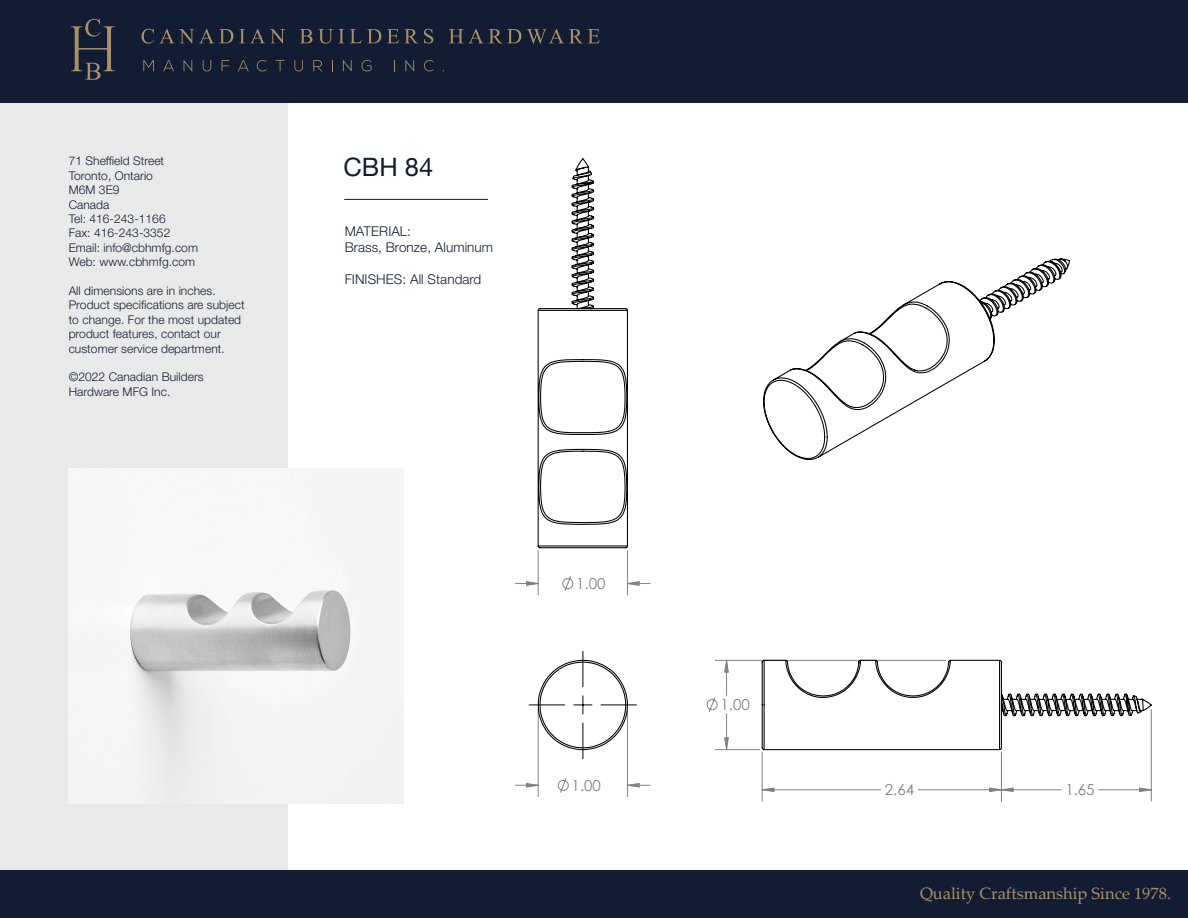
<style>
.page{position:relative;width:1188px;height:918px;background:#fff}
.page>*{position:absolute;margin:0;border:0;box-sizing:border-box;transform-origin:0 0}
.t1{font:25.5px "Helvetica Neue LT Std";color:#121c33}
.t2{font:16.5px "Palatino Linotype";color:#a89169}
.t3{font:15.15px "Century Gothic";color:#808180}
.t4{font:300 13.5px/16.2px "Helvetica Neue LT Std";letter-spacing:.005em;color:#121c33}
.t5{font:300 12px/14.4px "Helvetica Neue LT Std";letter-spacing:.005em;color:#121c33}
</style>
<div class="page">
<div style="left:0;top:0;width:288px;height:918px;background:#e9e9e9"></div>
<div style="left:0;top:0;width:1188px;height:102px;background:#121c33"></div>
<div style="left:0;top:870px;width:1188px;height:48px;background:#121c33"></div>
<hr style="left:344px;top:199px;width:144px;height:1px;background:#121c33">
<svg style="left:143px;top:60px;width:11px;height:11px"></svg>
<svg style="left:163px;top:60px;width:11px;height:11px"></svg>
<svg style="left:184px;top:60px;width:8px;height:11px"></svg>
<svg style="left:203px;top:60px;width:8px;height:12px"></svg>
<svg style="left:222px;top:60px;width:7px;height:11px"></svg>
<svg style="left:238px;top:60px;width:11px;height:11px"></svg>
<svg style="left:257px;top:60px;width:10px;height:11px"></svg>
<svg style="left:276px;top:60px;width:9px;height:11px"></svg>
<svg style="left:294px;top:60px;width:9px;height:12px"></svg>
<svg style="left:313px;top:60px;width:9px;height:11px"></svg>
<svg style="left:343px;top:60px;width:9px;height:11px"></svg>
<svg style="left:362px;top:60px;width:9px;height:11px"></svg>
<svg style="left:405px;top:60px;width:9px;height:11px"></svg>
<svg style="left:424px;top:60px;width:10px;height:11px"></svg>
<svg style="left:141px;top:29px;width:92px;height:15px"></svg>
<svg style="left:239px;top:29px;width:46px;height:15px"></svg>
<svg style="left:300px;top:29px;width:12px;height:14px"></svg>
<svg style="left:318px;top:29px;width:26px;height:15px"></svg>
<svg style="left:350px;top:29px;width:31px;height:14px"></svg>
<svg style="left:387px;top:29px;width:31px;height:14px"></svg>
<svg style="left:424px;top:29px;width:9px;height:15px"></svg>
<svg style="left:449px;top:29px;width:72px;height:14px"></svg>
<svg style="left:527px;top:29px;width:73px;height:15px"></svg>
<svg style="left:71px;top:19px;width:44px;height:61px"></svg>
<svg style="left:563px;top:576px;width:10px;height:5px"></svg>
<hr style="left:538px;top:709px;width:1px;height:88px;background:#808180">
<hr style="left:627px;top:709px;width:1px;height:88px;background:#808180">
<hr style="left:762px;top:752px;width:1px;height:49px;background:#808180">
<hr style="left:1001px;top:752px;width:1px;height:49px;background:#808180">
<hr style="left:1151px;top:710px;width:1px;height:91px;background:#808180">
<hr style="left:627px;top:551px;width:1px;height:44px;background:#808180">
<hr style="left:538px;top:551px;width:1px;height:44px;background:#808180">
<svg style="left:526px;top:582px;width:625px;height:210px"></svg>
<svg style="left:537px;top:659px;width:92px;height:92px"></svg>
<svg style="left:761px;top:659px;width:391px;height:92px"></svg>
<svg style="left:537px;top:158px;width:91px;height:391px"></svg>
<svg style="left:763px;top:258px;width:307px;height:202px"></svg>
<img style="left:69px;top:468px;width:334px;height:335px">
<p class="t5" style="left:69px;top:154px;width:131px">71 Sheffield Street<br>Toronto, Ontario<br>M6M 3E9<br>Canada<br>Tel: 416-243-1166<br>Fax: 416-243-3352<br>Email: info@cbhmfg.com<br>Web: www.cbhmfg.com</p>
<p class="t5" style="left:69px;top:283px;width:177px">All dimensions are in inches.<br>Product specifications are subject to change. For the most updated product features, contact our customer service department.</p>
<p class="t5" style="left:69px;top:370px;width:136px">©2022 Canadian Builders<br>Hardware MFG Inc.</p>
<h1 class="t1" style="left:344px;top:152px;width:91px">CBH 84</h1>
<p class="t4" style="left:345px;top:223px;width:150px">MATERIAL:<br>Brass, Bronze, Aluminum</p>
<p class="t4" style="left:345px;top:271px;width:138px">FINISHES: All Standard</p>
<p class="t3" style="left:576px;top:573px;width:31px">1.00</p>
<p class="t3" style="left:721px;top:694px;width:31px">1.00</p>
<p class="t3" style="left:572px;top:775px;width:31px">1.00</p>
<p class="t3" style="left:885px;top:779px;width:31px">2.64</p>
<p class="t3" style="left:1065px;top:779px;width:31px">1.65</p>
<h2 class="t2" style="left:920px;top:881px;width:253px">Quality Craftsmanship Since 1978.</h2>
</div>
